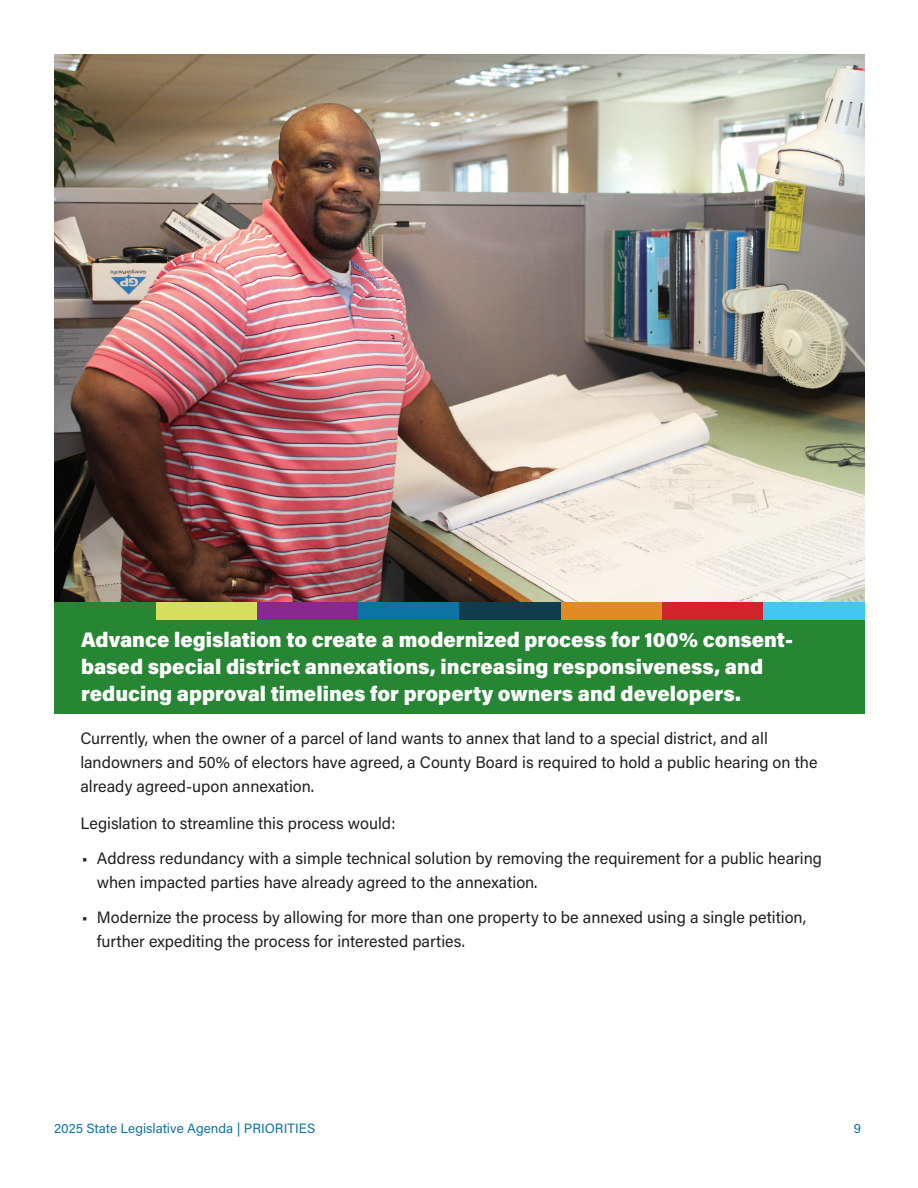
<style>
.page{position:relative;width:918px;height:1188px;background:#fff}
.page>*{position:absolute;margin:0;border:0;box-sizing:border-box;transform-origin:0 0}
.t1{font:900 21px/27px "Acumin Pro";color:#fff}
.t2{font:16.5px/24px "Acumin Pro";color:#231f20}
.t3{font:13.5px "Acumin Pro";color:#0c73a2}
</style>
<div class="page">
<img style="left:55px;top:55px;width:810px;height:548px">
<div style="left:55px;top:611px;width:810px;height:102px;background:#278633"></div>
<div style="left:55px;top:603px;width:101px;height:17px;background:#278633"></div>
<div style="left:156px;top:603px;width:101px;height:17px;background:#d4e05d"></div>
<div style="left:257px;top:603px;width:102px;height:17px;background:#892890"></div>
<div style="left:359px;top:603px;width:101px;height:17px;background:#0c73a2"></div>
<div style="left:460px;top:603px;width:101px;height:17px;background:#103c4b"></div>
<div style="left:561px;top:603px;width:101px;height:17px;background:#e28b25"></div>
<div style="left:662px;top:603px;width:101px;height:17px;background:#d1232a"></div>
<div style="left:763px;top:603px;width:102px;height:17px;background:#41c7f1"></div>
<p class="t1" style="left:81px;top:626px;width:714px">Advance legislation to create a modernized process for 100% consent&shy;based special district annexations, increasing responsiveness, and reducing approval timelines for property owners and developers.</p>
<p class="t2" style="left:80px;top:725px;width:739px">Currently, when the owner of a parcel of land wants to annex that land to a special district, and all landowners and 50% of electors have agreed, a County Board is required to hold a public hearing on the already agreed-upon annexation.</p>
<p class="t2" style="left:80px;top:811px;width:317px">Legislation to streamline this process would:</p>
<p class="t2" style="left:97px;top:846px;width:727px;text-indent:-15px">• Address redundancy with a simple technical solution by removing the requirement for a public hearing when impacted parties have already agreed to the annexation.</p>
<p class="t2" style="left:97px;top:905px;width:711px;text-indent:-15px">• Modernize the process by allowing for more than one property to be annexed using a single petition, further expediting the process for interested parties.</p>
<p class="t3" style="left:54px;top:1119px;width:263px">2025 State Legislative Agenda | PRIORITIES</p>
<p class="t3" style="left:854px;top:1119px;width:9px">9</p>
</div>
